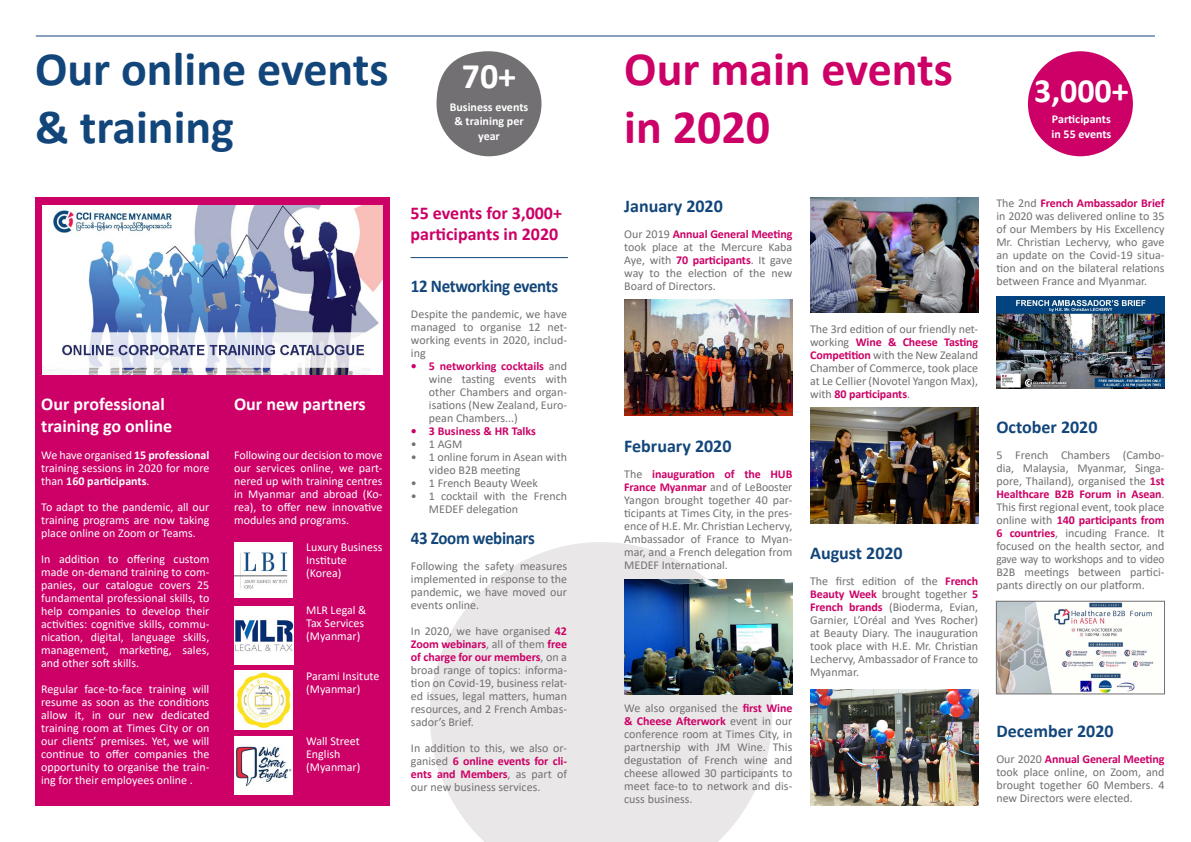
<style>
.page{position:relative;width:1191px;height:842px;background:#fff}
.page>*{position:absolute;margin:0;border:0;box-sizing:border-box;transform-origin:0 0}
.t1{font:700 48px/57.6px "Calibri";color:#12467a}
.t2{font:700 48px/57.6px "Calibri";color:#c06}
.t3{font:700 36px "Calibri";color:#fff}
.t4{font:700 34px "Calibri";color:#fff}
.t5{font:700 18px "Calibri";color:#12467a}
.t6{font:700 18px/21.6px "Calibri";color:#fff}
.t7{font:700 18px/21.6px "Calibri";color:#c06}
.t8{font:700 18px "Calibri";letter-spacing:-.02em;color:#12467a;scale:.94 1}
.t9{font:12px/13px "Calibri";color:#727072;text-align:justify}
.t10{font:12px/13px "Calibri";color:#fff;text-align:justify}
.t11{font:700 12px/14.4px "Calibri";color:#fff;text-align:center}
.t12{font:700 12px "Calibri";color:#c06}
.s1{font-weight:700}
.s2{font-weight:700;color:#c06}
</style>
<div class="page">
<svg style="left:430px;top:542px;width:342px;height:300px;fill:#e9e7e7"></svg>
<hr style="left:36px;top:36px;width:1119px;height:1px;background:#12467a">
<div style="left:35px;top:197px;width:355px;height:609px;background:#c06"></div>
<hr style="left:410px;top:257px;width:158px;height:1px;background:#12467a">
<div style="left:436px;top:51px;width:105px;height:105px;background:#727072;border-radius:50%"></div>
<img style="left:42px;top:206px;width:340px;height:168px">
<img style="left:234px;top:542px;width:59px;height:56px">
<img style="left:234px;top:606px;width:59px;height:59px">
<img style="left:234px;top:671px;width:59px;height:58px">
<img style="left:234px;top:736px;width:59px;height:59px">
<img style="left:624px;top:299px;width:168px;height:116px">
<img style="left:624px;top:579px;width:168px;height:115px">
<img style="left:810px;top:197px;width:168px;height:116px">
<img style="left:810px;top:408px;width:168px;height:115px">
<img style="left:810px;top:690px;width:168px;height:115px">
<img style="left:996px;top:296px;width:168px;height:92px">
<img style="left:998px;top:603px;width:156px;height:89px">
<div style="left:996px;top:601px;width:169px;height:93px;border:1px solid #727072"></div>
<div style="left:1028px;top:51px;width:104px;height:105px;background:#c06;border-radius:50%"></div>
<h1 class="t1" style="left:35px;top:40px;width:355px">Our online events &amp; training</h1>
<h3 class="t6" style="left:41px;top:393px;width:132px">Our professional training go online</h3>
<p class="t10" style="left:41px;top:448px;width:170px">We have organised <span class="s1">15 professional </span>training sessions in 2020 for more than <span class="s1">160 participants</span>.</p>
<p class="t10" style="left:41px;top:500px;width:170px">To adapt to the pandemic, all our training programs are now taking place online on Zoom or Teams.</p>
<p class="t10" style="left:41px;top:552px;width:170px">In addition to offering custom made on-demand training to com&shy;panies, our catalogue covers 25 fundamental professional skills, to help companies to develop their activities: cognitive skills, commu&shy;nication, digital, language skills, management, marketing, sales, and other soft skills.</p>
<p class="t10" style="left:41px;top:682px;width:170px">Regular face-to-face training will resume as soon as the conditions allow it, in our new dedicated training room at Times City or on our clients’ premises. Yet, we will continue to offer companies the opportunity to organise the train&shy;ing for their employees online .</p>
<h3 class="t6" style="left:234px;top:393px;width:133px">Our new partners</h3>
<p class="t10" style="left:234px;top:448px;width:150px">Following our decision to move our services online, we part&shy;nered up with training centres in Myanmar and abroad (Ko&shy;rea), to offer new innovative modules and programs.</p>
<p class="t10" style="left:306px;top:540px;width:78px;text-align:left">Luxury Business<br>Institute (Korea)</p>
<p class="t10" style="left:306px;top:603px;width:62px;text-align:left">MLR Legal &amp;<br>Tax Services (Myanmar)</p>
<p class="t10" style="left:306px;top:669px;width:75px">Parami Insitute (Myanmar)</p>
<p class="t10" style="left:306px;top:734px;width:56px;text-align:left">Wall Street<br>English (Myanmar)</p>
<h2 class="t3" style="left:462px;top:51px;width:56px">70+</h2>
<p class="t11" style="left:450px;top:99px;width:80px">Business events &amp; training per year</p>
<h3 class="t7" style="left:410px;top:202px;width:153px">55 events for 3,000+ participants in 2020</h3>
<h3 class="t8" style="left:411px;top:273px;width:158px">12 Networking events</h3>
<p class="t9" style="left:411px;top:307px;width:158px">Despite the pandemic, we have managed to organise 12 net&shy;working events in 2020, includ&shy;ing</p>
<p class="t9" style="left:429px;top:359px;width:139px;text-indent:-18px"><span class="s2">• 5 networking cocktails</span> and wine tasting events with other Chambers and organ&shy;isations (New Zealand, Euro&shy;pean Chambers...)</p>
<p class="t12" style="left:411px;top:422px;width:127px">• 3 Business &amp; HR Talks</p>
<p class="t9" style="left:411px;top:437px;width:53px">• 1 AGM</p>
<p class="t9" style="left:429px;top:450px;width:139px;text-indent:-18px">• 1 online forum in Asean with video B2B meeting</p>
<p class="t9" style="left:411px;top:476px;width:129px">• 1 French Beauty Week</p>
<p class="t9" style="left:429px;top:489px;width:139px;text-indent:-18px">• 1 cocktail with the French<br>MEDEF delegation</p>
<h3 class="t8" style="left:411px;top:525px;width:133px">43 Zoom webinars</h3>
<p class="t9" style="left:411px;top:559px;width:158px">Following the safety measures implemented in response to the pandemic, we have moved our events online.</p>
<p class="t9" style="left:411px;top:624px;width:158px">In 2020, we have organised <span class="s2">42<br>Zoom webinars</span>, all of them <span class="s2">free of charge for our members</span>, on a broad range of topics: informa&shy;tion on Covid-19, business relat&shy;ed issues, legal matters, human resources, and 2 French Ambas&shy;sador’s Brief.</p>
<p class="t9" style="left:411px;top:741px;width:158px">In addition to this, we also or&shy;ganised <span class="s2">6 online events for cli&shy;ents and Members</span>, as part of our new business services.</p>
<h1 class="t2" style="left:624px;top:40px;width:330px">Our main events in 2020</h1>
<h3 class="t4" style="left:1034px;top:66px;width:96px">3,000+</h3>
<p class="t11" style="left:1051px;top:112px;width:61px;text-align:left">Participants in 55 events</p>
<h3 class="t5" style="left:624px;top:194px;width:100px">January 2020</h3>
<p class="t9" style="left:624px;top:228px;width:170px">Our 2019 <span class="s2">Annual General Meeting </span>took place at the Mercure Kaba Aye, with <span class="s2">70 participants</span>. It gave way to the election of the new Board of Directors.</p>
<h3 class="t5" style="left:624px;top:433px;width:109px">February 2020</h3>
<p class="t9" style="left:624px;top:467px;width:170px">The <span class="s2">inauguration of the HUB France Myanmar</span> and of LeBooster Yangon brought together 40 par&shy;ticipants at Times City, in the pres&shy;ence of H.E. Mr. Christian Lechervy, Ambassador of France to Myan&shy;mar, and a French delegation from MEDEF International.</p>
<p class="t9" style="left:624px;top:701px;width:170px">We also organised the <span class="s2">first Wine &amp; Cheese Afterwork</span> event in our conference room at Times City, in partnership with JM Wine. This degustation of French wine and cheese allowed 30 participants to meet face-to to network and dis&shy;cuss business.</p>
<p class="t9" style="left:810px;top:322px;width:170px">The 3rd edition of our friendly net&shy;working <span class="s2">Wine &amp; Cheese Tasting Competition</span> with the New Zealand Chamber of Commerce, took place at Le Cellier (Novotel Yangon Max), with <span class="s2">80 participants</span>.</p>
<h3 class="t5" style="left:810px;top:540px;width:94px">August 2020</h3>
<p class="t9" style="left:810px;top:574px;width:170px">The first edition of the <span class="s2">French Beauty Week</span> brought together <span class="s2">5<br>French brands</span> (Bioderma, Evian, Garnier, L’Oréal and Yves Rocher) at Beauty Diary. The inauguration took place with H.E. Mr. Christian Lechervy, Ambassador of France to Myanmar.</p>
<p class="t9" style="left:996px;top:196px;width:170px">The 2nd <span class="s2">French Ambassador Brief </span>in 2020 was delivered online to 35 of our Members by His Excellency Mr. Christian Lechervy, who gave an update on the Covid-19 situa&shy;tion and on the bilateral relations between France and Myanmar.</p>
<h3 class="t5" style="left:996px;top:414px;width:103px">October 2020</h3>
<p class="t9" style="left:996px;top:448px;width:170px">5 French Chambers (Cambo&shy;dia, Malaysia, Myanmar, Singa&shy;pore, Thailand), organised the <span class="s2">1st Healthcare B2B Forum in Asean</span>.<br>This first regional event, took place online with <span class="s2">140 participants from 6 countries</span>, incuding France. It focused on the health sector, and gave way to workshops and to video B2B meetings between partici&shy;pants directly on our platform.</p>
<h3 class="t5" style="left:996px;top:718px;width:119px">December 2020</h3>
<p class="t9" style="left:996px;top:752px;width:170px">Our 2020 <span class="s2">Annual General Meeting </span>took place online, on Zoom, and brought together 60 Members. 4 new Directors were elected.</p>
</div>
